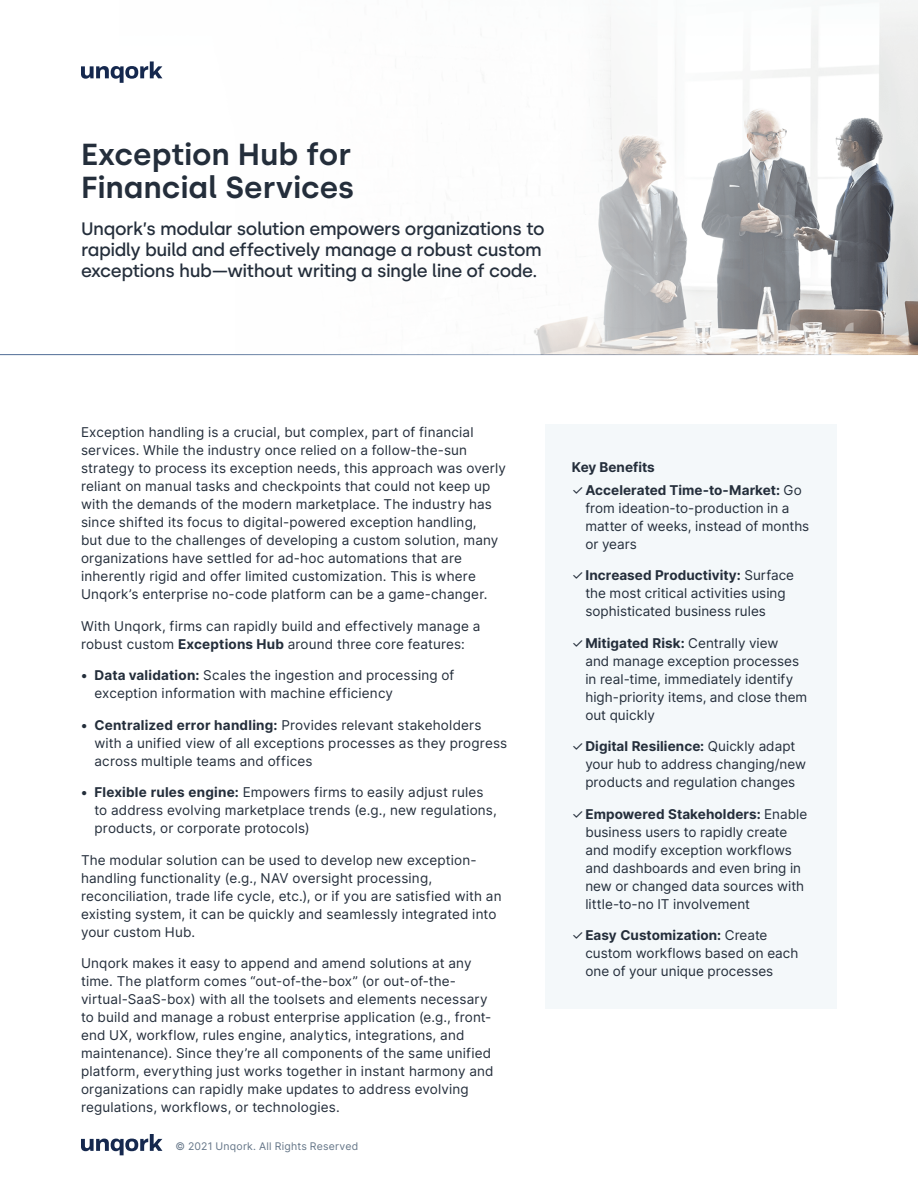
<style>
.page{position:relative;width:918px;height:1188px;background:#fff}
.page>*{position:absolute;margin:0;border:0;box-sizing:border-box;transform-origin:0 0}
.t1{font:600 30.45px/33.3px "Silka";color:#242e3b}
.Body{font:500 18px/21px "Silka";letter-spacing:-.025em;color:#242e3b}
.Body-2{font:13.5px/18px "Inter";letter-spacing:.01em;color:#242e3b}
.Body-3{font:700 13.5px "Inter";color:#242e3b}
.Body-4{font:10.5px "Inter";letter-spacing:.025em;color:#647587}
.s1{font-weight:700}
</style>
<div class="page">
<svg style="left:0;top:0;width:918px;height:355px"></svg>
<svg style="left:81px;top:1134px;width:81px;height:21px"></svg>
<svg style="left:81px;top:61px;width:81px;height:22px"></svg>
<div style="left:545px;top:424px;width:292px;height:585px;background:#f4f8fa"></div>
<p class="t1" style="left:81px;top:137px;width:275px">Exception Hub for<br>Financial Services</p>
<p class="Body" style="left:81px;top:218px;width:465px">Unqork’s modular solution empowers organizations to rapidly build and effectively manage a robust custom exceptions hub—without writing a single line of code.</p>
<p class="Body-2" style="left:81px;top:423px;width:426px">Exception handling is a crucial, but complex, part of financial services. While the industry once relied on a follow-the-sun strategy to process its exception needs, this approach was overly reliant on manual tasks and checkpoints that could not keep up with the demands of the modern marketplace. The industry has since shifted its focus to digital-powered exception handling,<br>but due to the challenges of developing a custom solution, many organizations have settled for ad-hoc automations that are inherently rigid and offer limited customization. This is where Unqork’s enterprise no-code platform can be a game-changer.</p>
<p class="Body-2" style="left:81px;top:616px;width:401px">With Unqork, firms can rapidly build and effectively manage a robust custom <span class="s1">Exceptions Hub</span> around three core features:</p>
<p class="Body-2" style="left:94px;top:666px;width:361px;text-indent:-14px"><span class="s1">• Data validation:</span> Scales the ingestion and processing of exception information with machine efficiency</p>
<p class="Body-2" style="left:94px;top:715px;width:414px;text-indent:-14px"><span class="s1">• Centralized error handling:</span> Provides relevant stakeholders with a unified view of all exceptions processes as they progress across multiple teams and offices</p>
<p class="Body-2" style="left:94px;top:783px;width:404px;text-indent:-14px"><span class="s1">• Flexible rules engine:</span> Empowers firms to easily adjust rules to address evolving marketplace trends (e.g., new regulations, products, or corporate protocols)</p>
<p class="Body-2" style="left:81px;top:850px;width:422px">The modular solution can be used to develop new exception&shy;handling functionality (e.g., NAV oversight processing, reconciliation, trade life cycle, etc.), or if you are satisfied with an existing system, it can be quickly and seamlessly integrated into your custom Hub.</p>
<p class="Body-2" style="left:81px;top:954px;width:414px">Unqork makes it easy to append and amend solutions at any time. The platform comes “out-of-the-box” (or out-of-the&shy;virtual-SaaS-box) with all the toolsets and elements necessary to build and manage a robust enterprise application (e.g., front&shy;end UX, workflow, rules engine, analytics, integrations, and maintenance). Since they’re all components of the same unified platform, everything just works together in instant harmony and organizations can rapidly make updates to address evolving regulations, workflows, or technologies.</p>
<p class="Body-4" style="left:176px;top:1139px;width:184px">© 2021 Unqork. All Rights Reserved</p>
<p class="Body-3" style="left:572px;top:457px;width:85px">Key Benefits</p>
<p class="Body-2" style="left:585px;top:480px;width:226px;text-indent:-14px">✓<span class="s1">Accelerated Time-to-Market:</span> Go from ideation-to-production in a matter of weeks, instead of months or years</p>
<p class="Body-2" style="left:585px;top:566px;width:210px;text-indent:-14px">✓<span class="s1">Increased Productivity:</span> Surface the most critical activities using sophisticated business rules</p>
<p class="Body-2" style="left:585px;top:633px;width:224px;text-indent:-14px">✓<span class="s1">Mitigated Risk:</span> Centrally view<br>and manage exception processes in real-time, immediately identify high-priority items, and close them out quickly</p>
<p class="Body-2" style="left:585px;top:737px;width:222px;text-indent:-14px">✓<span class="s1">Digital Resilience:</span> Quickly adapt your hub to address changing/new products and regulation changes</p>
<p class="Body-2" style="left:585px;top:804px;width:223px;text-indent:-13px">✓<span class="s1">Empowered Stakeholders:</span> Enable business users to rapidly create and modify exception workflows and dashboards and even bring in new or changed data sources with little-to-no IT involvement</p>
<p class="Body-2" style="left:585px;top:926px;width:215px;text-indent:-14px">✓<span class="s1">Easy Customization:</span> Create custom workflows based on each one of your unique processes</p>
</div>
